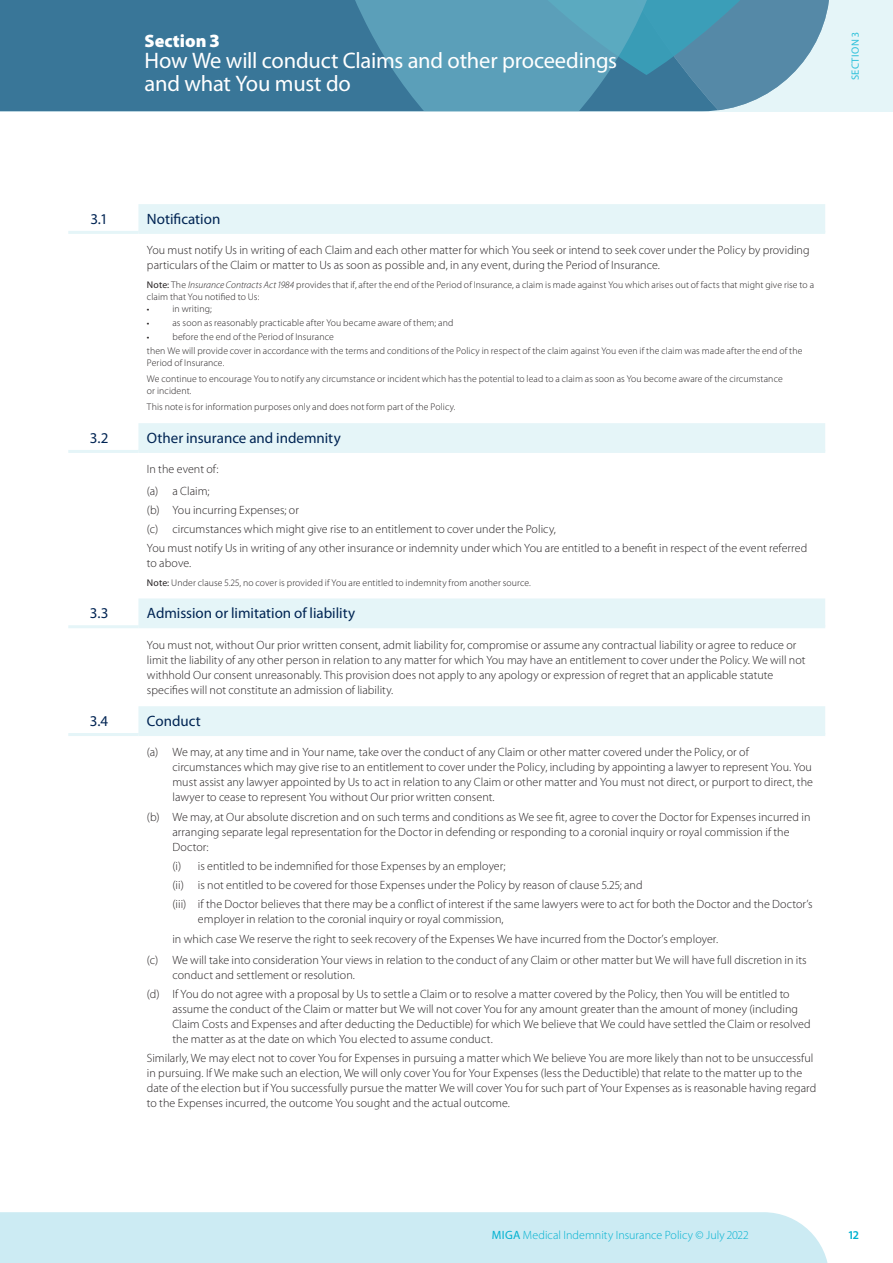
<style>
.page{position:relative;width:893px;height:1263px;background:#fff}
.page>*{position:absolute;margin:0;border:0;box-sizing:border-box;transform-origin:0 0}
.t1{font:22.5px/22.5px "Myriad Pro";letter-spacing:-.01em;color:#fff}
.t2{font:900 18px "Myriad Pro";color:#fff}
.t3{font:15px "Myriad Pro";color:#002453}
.t4{font:300 12px/15px "Myriad Pro";letter-spacing:.005em;color:#231f20}
.t5{font:300 12px "Myriad Pro";letter-spacing:.005em;color:#00b1d0}
.t6{font:600 12px "Myriad Pro";color:#00b1d0}
.t7{font:10.5px "Myriad Pro";letter-spacing:.04em;color:#2cc0da}
.t8{font:300 9.75px/16.2px "Myriad Pro";letter-spacing:.01em;color:#231f20}
.s1{font-size:18.75px}
.s2{font-weight:400}
.s3{font-style:italic}
.s4{font-weight:400;font-size:9px}
</style>
<div class="page">
<div style="left:0;top:0;width:893px;height:111px;background:#e5f5f8"></div>
<div style="left:0;top:1212px;width:828px;height:51px;background:#ccebf3"></div>
<div style="left:0;top:0;width:296px;height:111px;background:#397698"></div>
<svg style="left:296px;top:0;width:533px;height:111px;background:#5696b1"></svg>
<svg style="left:138px;top:204px;width:687px;height:529px"></svg>
<hr style="left:68px;top:231px;width:70px;height:3px;background:#e5f5f8">
<hr style="left:138px;top:231px;width:687px;height:3px;background:#e5f5f8">
<hr style="left:68px;top:450px;width:70px;height:3px;background:#e5f5f8">
<hr style="left:138px;top:450px;width:687px;height:3px;background:#e5f5f8">
<hr style="left:68px;top:625px;width:70px;height:3px;background:#e5f5f8">
<hr style="left:138px;top:625px;width:687px;height:3px;background:#e5f5f8">
<hr style="left:68px;top:733px;width:70px;height:3px;background:#e5f5f8">
<hr style="left:138px;top:733px;width:687px;height:3px;background:#e5f5f8">
<h2 class="t2" style="left:145px;top:29px;width:76px">Section <span class="s1">3</span></h2>
<h1 class="t1" style="left:145px;top:49px;width:474px">How We will conduct Claims and other proceedings and what You must do</h1>
<p class="t7" style="left:849px;top:80px;width:49px;rotate:-90deg">SECTION 3</p>
<p class="t3" style="left:90px;top:210px;width:19px">3.1</p>
<p class="t3" style="left:147px;top:210px;width:75px">Notification</p>
<p class="t4" style="left:147px;top:242px;width:664px">You must notify Us in writing of each Claim and each other matter for which You seek or intend to seek cover under the Policy by providing particulars of the Claim or matter to Us as soon as possible and, in any event, during the Period of Insurance.</p>
<p class="t8" style="left:147px;top:278px;width:669px;line-height:12px"><span class="s2">Note:</span> The <span class="s3">Insurance Contracts Act 1984</span> provides that if, after the end of the Period of Insurance, a claim is made against You which arises out of facts that might give rise to a claim that You notified to Us:</p>
<p class="t8" style="left:147px;top:300px;width:66px"><span class="s4">•</span> in writing;</p>
<p class="t8" style="left:147px;top:314px;width:308px"><span class="s4">•</span> as soon as reasonably practicable after You became aware of them; and</p>
<p class="t8" style="left:147px;top:329px;width:657px;line-height:14.1px"><span class="s4">•</span> before the end of the Period of Insurance<br>then We will provide cover in accordance with the terms and conditions of the Policy in respect of the claim against You even if the claim was made after the end of the</p>
<p class="t8" style="left:147px;top:354px;width:637px">Period of Insurance.<br>We continue to encourage You to notify any circumstance or incident which has the potential to lead to a claim as soon as You become aware of the circumstance</p>
<p class="t8" style="left:147px;top:383px;width:310px">or incident.<br>This note is for information purposes only and does not form part of the Policy.</p>
<p class="t3" style="left:90px;top:429px;width:20px">3.2</p>
<p class="t3" style="left:147px;top:429px;width:195px">Other insurance and indemnity</p>
<p class="t4" style="left:147px;top:458px;width:73px;line-height:21.5px">In the event of: (a) a Claim;</p>
<p class="t4" style="left:147px;top:500px;width:662px;line-height:19.2px">(b) You incurring Expenses; or<br>(c) circumstances which might give rise to an entitlement to cover under the Policy,<br>You must notify Us in writing of any other insurance or indemnity under which You are entitled to a benefit in respect of the event referred</p>
<p class="t4" style="left:147px;top:556px;width:46px">to above.</p>
<p class="t8" style="left:147px;top:574px;width:385px"><span class="s2">Note:</span> Under clause 5.25, no cover is provided if You are entitled to indemnity from another source.</p>
<p class="t3" style="left:90px;top:604px;width:20px">3.3</p>
<p class="t3" style="left:147px;top:604px;width:210px">Admission or limitation of liability</p>
<p class="t4" style="left:147px;top:637px;width:660px">You must not, without Our prior written consent, admit liability for, compromise or assume any contractual liability or agree to reduce or limit the liability of any other person in relation to any matter for which You may have an entitlement to cover under the Policy. We will not withhold Our consent unreasonably. This provision does not apply to any apology or expression of regret that an applicable statute specifies will not constitute an admission of liability.</p>
<p class="t3" style="left:90px;top:712px;width:20px">3.4</p>
<p class="t3" style="left:147px;top:712px;width:55px">Conduct</p>
<p class="t4" style="left:172px;top:745px;width:642px;text-indent:-26px">(a) We may, at any time and in Your name, take over the conduct of any Claim or other matter covered under the Policy, or of circumstances which may give rise to an entitlement to cover under the Policy, including by appointing a lawyer to represent You. You must assist any lawyer appointed by Us to act in relation to any Claim or other matter and You must not direct, or purport to direct, the lawyer to cease to represent You without Our prior written consent.</p>
<p class="t4" style="left:172px;top:809px;width:639px;text-indent:-26px">(b) We may, at Our absolute discretion and on such terms and conditions as We see fit, agree to cover the Doctor for Expenses incurred in arranging separate legal representation for the Doctor in defending or responding to a coronial inquiry or royal commission if the<br>Doctor:</p>
<p class="t4" style="left:172px;top:856px;width:642px;line-height:19.2px">(i) is entitled to be indemnified for those Expenses by an employer;<br>(ii) is not entitled to be covered for those Expenses under the Policy by reason of clause 5.25; and<br>(iii) if the Doctor believes that there may be a conflict of interest if the same lawyers were to act for both the Doctor and the Doctor’s</p>
<p class="t4" style="left:172px;top:909px;width:547px;line-height:19.2px;text-indent:26px">employer in relation to the coronial inquiry or royal commission,<br>in which case We reserve the right to seek recovery of the Expenses We have incurred from the Doctor’s employer.</p>
<p class="t4" style="left:172px;top:952px;width:636px;text-indent:-26px">(c) We will take into consideration Your views in relation to the conduct of any Claim or other matter but We will have full discretion in its conduct and settlement or resolution.</p>
<p class="t4" style="left:172px;top:986px;width:640px;text-indent:-26px">(d) If You do not agree with a proposal by Us to settle a Claim or to resolve a matter covered by the Policy, then You will be entitled to assume the conduct of the Claim or matter but We will not cover You for any amount greater than the amount of money (including Claim Costs and Expenses and after deducting the Deductible) for which We believe that We could have settled the Claim or resolved the matter as at the date on which You elected to assume conduct.</p>
<p class="t4" style="left:147px;top:1051px;width:671px">Similarly, We may elect not to cover You for Expenses in pursuing a matter which We believe You are more likely than not to be unsuccessful in pursuing. If We make such an election, We will only cover You for Your Expenses (less the Deductible) that relate to the matter up to the date of the election but if You successfully pursue the matter We will cover You for such part of Your Expenses as is reasonable having regard to the Expenses incurred, the outcome You sought and the actual outcome.</p>
<p class="t5" style="left:492px;top:1228px;width:258px"><span class="s2">MIGA</span> Medical Indemnity Insurance Policy © July 2022</p>
<p class="t6" style="left:849px;top:1227px;width:12px">12</p>
</div>
